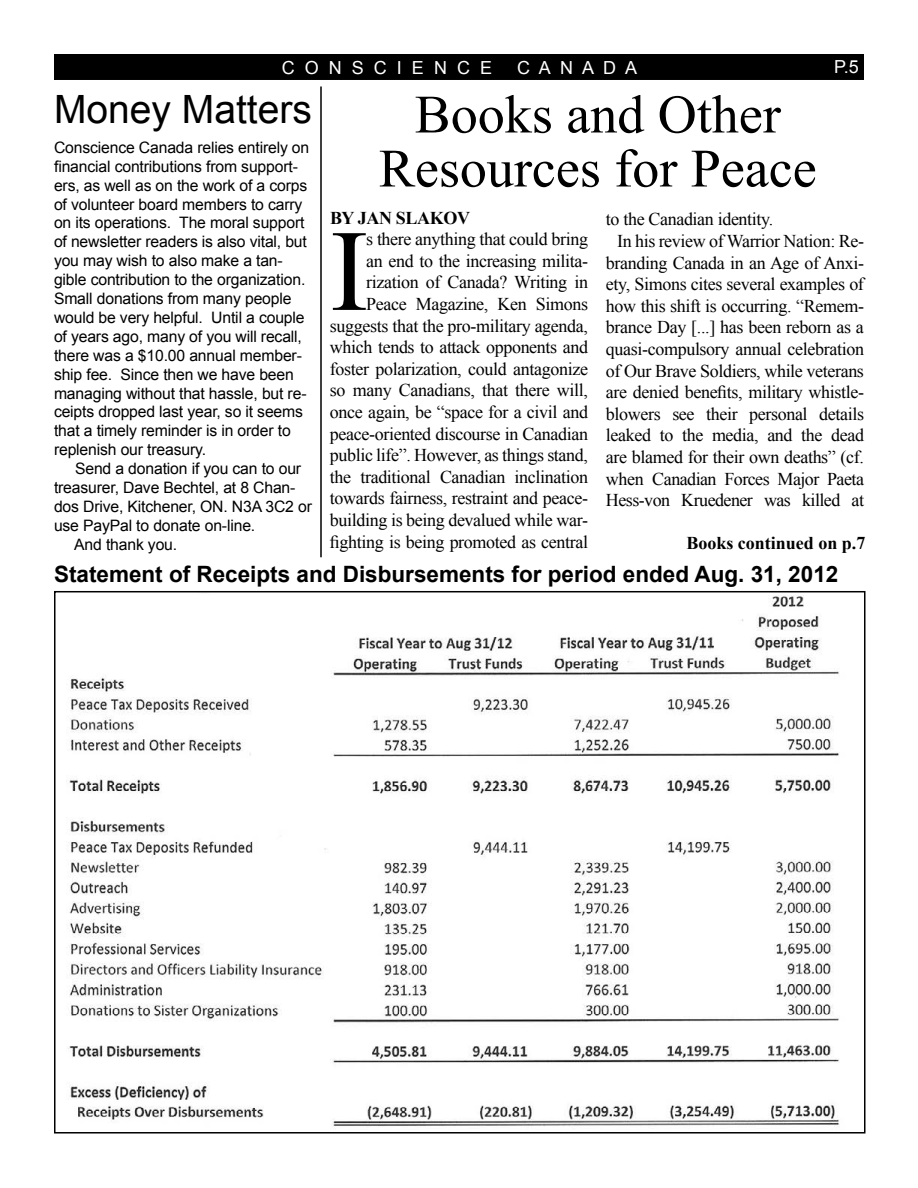
<style>
.page{position:relative;width:918px;height:1188px;background:#fff}
.page>*{position:absolute;margin:0;border:0;box-sizing:border-box;transform-origin:0 0}
.t1{font:115.8px "Times New Roman";color:#000}
.t2{font:54px/54px "Times New Roman";color:#000;text-align:center}
.t3{font:39px "Arial";color:#000}
.t4{font:700 22.5px "Arial";color:#000}
.t5{font:18px/21.6px "Times New Roman";letter-spacing:-.02em;color:#000;text-align:right}
.t6{font:700 18px "Times New Roman";color:#000}
.t7{font:18px "Arial";color:#fff}
.t8{font:15.75px/18.9px "Arial";letter-spacing:-.01em;color:#000}
</style>
<div class="page">
<div style="left:55px;top:55px;width:808px;height:24px;background:#000"></div>
<div style="left:54px;top:54px;width:810px;height:26px;border:2px solid #000"></div>
<img style="left:66px;top:595px;width:774px;height:532px">
<hr style="left:320px;top:87px;width:2px;height:470px;background:#000">
<p class="t7" style="left:282px;top:56px;width:212px">C O N S C I E N C E</p>
<p class="t7" style="left:517px;top:56px;width:121px">C A N A D A</p>
<p class="t7" style="left:834px;top:55px;width:26px">P.5</p>
<h3 class="t3" style="left:54px;top:84px;width:259px">Money Matters</h3>
<p class="t8" style="left:54px;top:138px;width:257px">Conscience Canada relies entirely on financial contributions from support&shy;ers, as well as on the work of a corps of volunteer board members to carry on its operations. The moral support of newsletter readers is also vital, but you may wish to also make a tan&shy;gible contribution to the organization.<br>Small donations from many people would be very helpful. Until a couple of years ago, many of you will recall, there was a $10.00 annual member&shy;ship fee. Since then we have been managing without that hassle, but re&shy;ceipts dropped last year, so it seems that a timely reminder is in order to replenish our treasury.</p>
<p class="t8" style="left:75px;top:459px;width:228px">Send a donation if you can to our</p>
<p class="t8" style="left:54px;top:478px;width:243px">treasurer, Dave Bechtel, at 8 Chan-</p>
<p class="t8" style="left:54px;top:497px;width:259px">dos Drive, Kitchener, ON. N3A 3C2 or</p>
<p class="t8" style="left:54px;top:516px;width:203px">use PayPal to donate on-line.</p>
<p class="t8" style="left:74px;top:535px;width:105px">And thank you.</p>
<p class="t4" style="left:54px;top:559px;width:786px">Statement of Receipts and Disbursements for period ended Aug. 31, 2012</p>
<h2 class="t2" style="left:379px;top:87px;width:439px">Books and Other<br>Resources for Peace</h2>
<p class="t6" style="left:330px;top:205px;width:90px">By Jan Slakov</p>
<h1 class="t1" style="left:330px;top:193px;width:40px">I</h1>
<p class="t5" style="left:606px;top:208px;width:169px">to the Canadian identity.</p>
<p class="t5" style="left:617px;top:230px;width:248px">In his review of Warrior Nation: Re-</p>
<p class="t5" style="left:606px;top:252px;width:260px">branding Canada in an Age of Anxi-</p>
<p class="t5" style="left:606px;top:273px;width:259px">ety, Simons cites several examples of</p>
<p class="t5" style="left:606px;top:295px;width:260px">how this shift is occurring. “Remem-</p>
<p class="t5" style="left:606px;top:316px;width:259px">brance Day [...] has been reborn as a</p>
<p class="t5" style="left:606px;top:338px;width:260px">quasi-compulsory annual celebration</p>
<p class="t5" style="left:606px;top:360px;width:259px">of Our Brave Soldiers, while veterans</p>
<p class="t5" style="left:606px;top:381px;width:260px">are denied benefits, military whistle-</p>
<p class="t5" style="left:606px;top:403px;width:260px">blowers see their personal details</p>
<p class="t5" style="left:606px;top:424px;width:260px">leaked to the media, and the dead</p>
<p class="t5" style="left:606px;top:446px;width:260px">are blamed for their own deaths” (cf.</p>
<p class="t5" style="left:606px;top:468px;width:260px">when Canadian Forces Major Paeta</p>
<p class="t5" style="left:606px;top:489px;width:260px">Hess-von Kruedener was killed at</p>
<p class="t6" style="left:686px;top:530px;width:181px">Books continued on p.7</p>
<p class="t5" style="left:330px;top:228px;width:260px">s there anything that could bring<br>an end to the increasing milita&shy;rization of Canada? Writing in Peace Magazine, Ken Simons suggests that the pro-military agenda, which tends to attack opponents and foster polarization, could antagonize so many Canadians, that there will, once again, be “space for a civil and peace-oriented discourse in Canadian public life”. However, as things stand, the traditional Canadian inclination towards fairness, restraint and peace&shy;building is being devalued while war&shy;fighting is being promoted as central</p>
</div>
